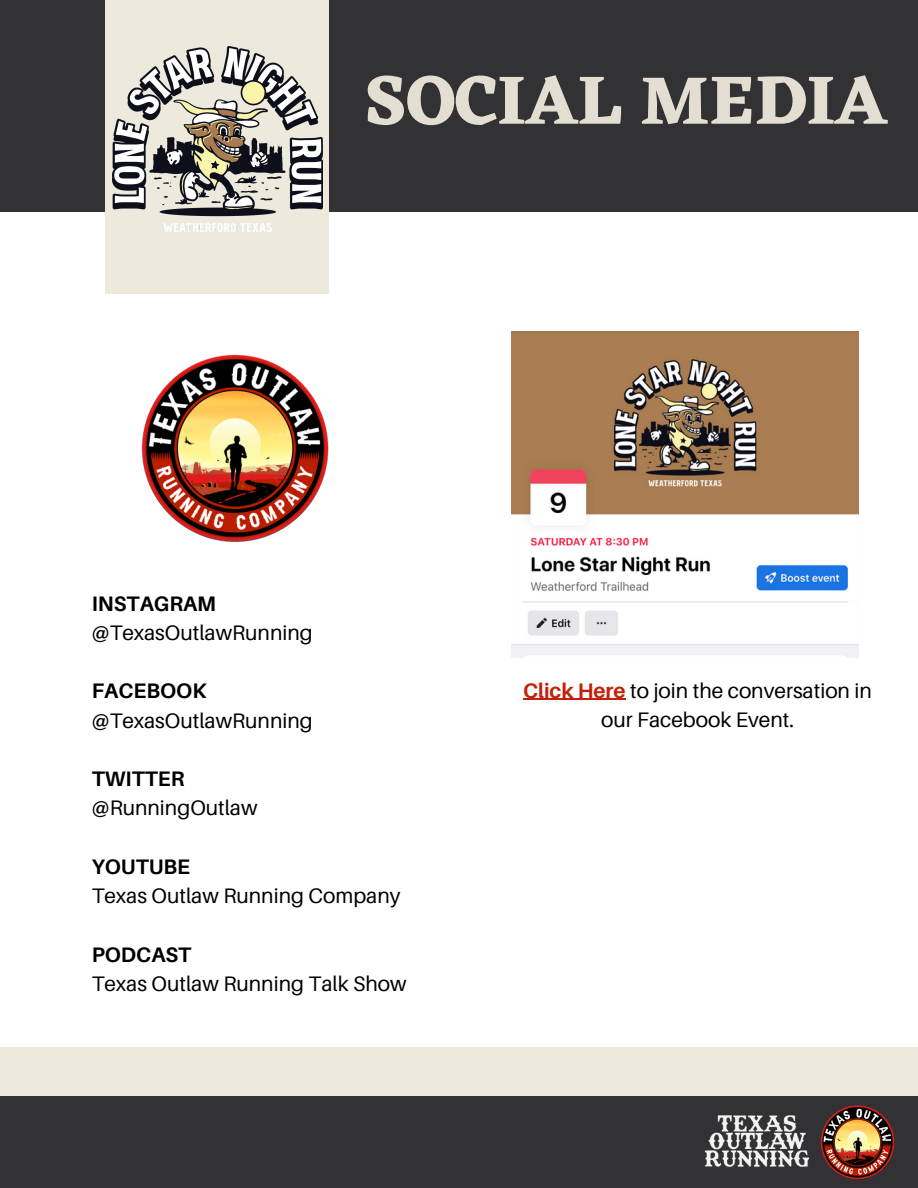
<style>
.page{position:relative;width:918px;height:1188px;background:#fff}
.page>*{position:absolute;margin:0;border:0;box-sizing:border-box;transform-origin:0 0}
.t1{font:700 70.8px "Eczar";color:#e3ded1}
.t2{font:21px/29.2px "Aileron";color:#000;text-align:center}
.t3{font:700 21px "Aileron";color:#000}
.s1{font-weight:700;color:#c31f09}
</style>
<div class="page">
<div style="left:0;top:0;width:918px;height:212px;background:#323133"></div>
<div style="left:106px;top:0;width:223px;height:294px;background:#eee9dd"></div>
<div style="left:0;top:1096px;width:918px;height:92px;background:#323133"></div>
<div style="left:0;top:1047px;width:918px;height:49px;background:#eee9dd"></div>
<img style="left:820px;top:1105px;width:75px;height:75px">
<img style="left:141px;top:354px;width:188px;height:188px">
<img style="left:113px;top:46px;width:209px;height:186px">
<img style="left:704px;top:1115px;width:106px;height:52px">
<img style="left:511px;top:332px;width:348px;height:326px">
<hr style="left:523px;top:699px;width:103px;height:1px;background:#c31f09">
<p class="t1" style="left:364px;top:58px;width:524px">SOCIAL MEDIA</p>
<p class="t3" style="left:92px;top:590px;width:126px">INSTAGRAM</p>
<p class="t2" style="left:92px;top:618px;width:223px">@TexasOutlawRunning</p>
<p class="t3" style="left:92px;top:678px;width:116px">FACEBOOK</p>
<p class="t2" style="left:92px;top:705px;width:223px">@TexasOutlawRunning</p>
<p class="t3" style="left:92px;top:766px;width:94px">TWITTER</p>
<p class="t2" style="left:92px;top:793px;width:167px">@RunningOutlaw</p>
<p class="t3" style="left:92px;top:854px;width:100px">YOUTUBE</p>
<p class="t2" style="left:92px;top:881px;width:310px">Texas Outlaw Running Company</p>
<p class="t3" style="left:92px;top:941px;width:101px">PODCAST</p>
<p class="t2" style="left:92px;top:969px;width:316px">Texas Outlaw Running Talk Show</p>
<p class="t2" style="left:523px;top:675px;width:350px"><span class="s1">Click Here</span> to join the conversation in our Facebook Event.</p>
</div>
